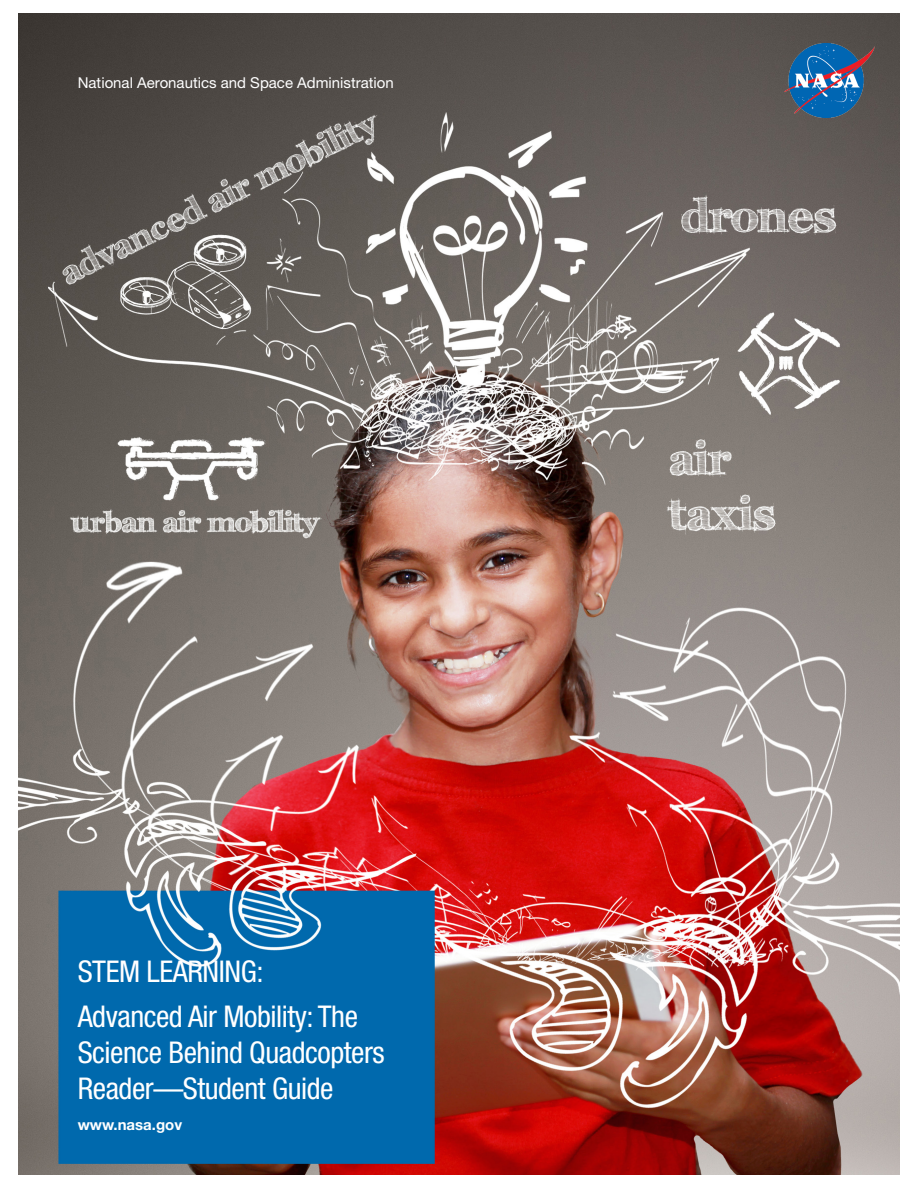
<style>
.page{position:relative;width:918px;height:1188px;background:#fff}
.page>*{position:absolute;margin:0;border:0;box-sizing:border-box;transform-origin:0 0}
.t1{font:condensed 30px "Helvetica Neue";letter-spacing:-.015em;color:#fff}
.t2{font:15px "Helvetica Neue";color:#fff}
.t3{font:700 15px "Helvetica Neue";color:#fff}
</style>
<div class="page">
<img style="left:18px;top:14px;width:882px;height:1160px">
<img style="left:785px;top:44px;width:89px;height:74px">
<p class="t2" style="left:78px;top:74px;width:318px">National Aeronautics and Space Administration</p>
<p class="t1" style="left:78px;top:954px;width:187px">STEM LEARNING:</p>
<p class="t1" style="left:78px;top:999px;width:282px">Advanced Air Mobility: The</p>
<p class="t1" style="left:78px;top:1035px;width:308px">Science Behind Quadcopters</p>
<p class="t1" style="left:78px;top:1071px;width:257px">Reader—Student Guide</p>
<p class="t3" style="left:78px;top:1115px;width:106px">www.nasa.gov</p>
</div>
